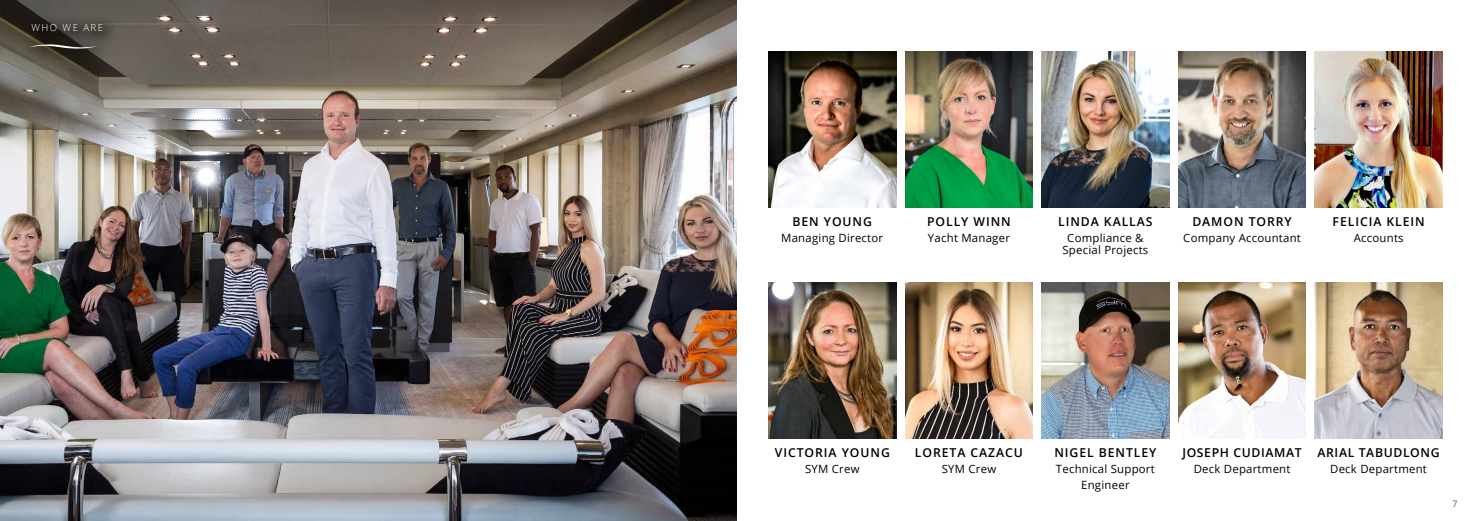
<style>
.page{position:relative;width:1474px;height:521px;background:#fff}
.page>*{position:absolute;margin:0;border:0;box-sizing:border-box;transform-origin:0 0}
.t1{font:600 12.25px "Open Sans";letter-spacing:.075em;color:#000}
.t2{font:600 12.25px "Open Sans";letter-spacing:.05em;color:#000}
.t3{font:11.38px/12.2px "Open Sans";letter-spacing:.02em;color:#000;text-align:center}
.t4{font:300 9.62px "Open Sans";letter-spacing:.15em;color:#fff}
.t5{font:300 8.75px "Open Sans";color:#000}
</style>
<div class="page">
<img style="left:0;top:0;width:737px;height:521px">
<img style="left:768px;top:51px;width:128px;height:157px">
<img style="left:1041px;top:51px;width:128px;height:157px">
<img style="left:905px;top:51px;width:127px;height:157px">
<img style="left:1178px;top:51px;width:127px;height:157px">
<img style="left:1178px;top:282px;width:127px;height:156px">
<img style="left:1314px;top:51px;width:128px;height:157px">
<img style="left:1314px;top:282px;width:128px;height:156px">
<img style="left:905px;top:282px;width:127px;height:156px">
<img style="left:1041px;top:282px;width:128px;height:156px">
<div style="left:23px;top:15px;width:96px;height:33px;background:#000;opacity:.75"></div>
<div style="left:21px;top:34px;width:91px;height:32px;background:#000;opacity:.75"></div>
<svg style="left:30px;top:44px;width:66px;height:5px"></svg>
<img style="left:768px;top:282px;width:128px;height:156px">
<p class="t4" style="left:32px;top:21px;width:73px">WHO WE ARE</p>
<p class="t1" style="left:792px;top:213px;width:81px">BEN YOUNG</p>
<p class="t3" style="left:781px;top:231px;width:103px">Managing Director</p>
<p class="t1" style="left:927px;top:213px;width:85px">POLLY WINN</p>
<p class="t3" style="left:928px;top:231px;width:83px">Yacht Manager</p>
<p class="t1" style="left:1058px;top:213px;width:96px">LINDA KALLAS</p>
<p class="t3" style="left:1062px;top:231px;width:87px">Compliance &amp;<br>Special Projects</p>
<p class="t1" style="left:1192px;top:213px;width:101px">DAMON TORRY</p>
<p class="t3" style="left:1183px;top:231px;width:119px">Company Accountant</p>
<p class="t1" style="left:1332px;top:213px;width:94px">FELICIA KLEIN</p>
<p class="t3" style="left:1353px;top:231px;width:51px">Accounts</p>
<p class="t1" style="left:775px;top:444px;width:116px">VICTORIA YOUNG</p>
<p class="t3" style="left:805px;top:462px;width:56px">SYM Crew</p>
<p class="t1" style="left:915px;top:444px;width:110px">LORETA CAZACU</p>
<p class="t3" style="left:941px;top:462px;width:56px">SYM Crew</p>
<p class="t1" style="left:1054px;top:444px;width:104px">NIGEL BENTLEY</p>
<p class="t3" style="left:1055px;top:461px;width:100px;line-height:15.8px">Technical Support<br>Engineer</p>
<p class="t2" style="left:1182px;top:444px;width:121px">JOSEPH CUDIAMAT</p>
<p class="t3" style="left:1193px;top:462px;width:98px">Deck Department</p>
<p class="t2" style="left:1317px;top:444px;width:124px">ARIAL TABUDLONG</p>
<p class="t3" style="left:1330px;top:462px;width:98px">Deck Department</p>
<p class="t5" style="left:1452px;top:498px;width:6px">7</p>
</div>
